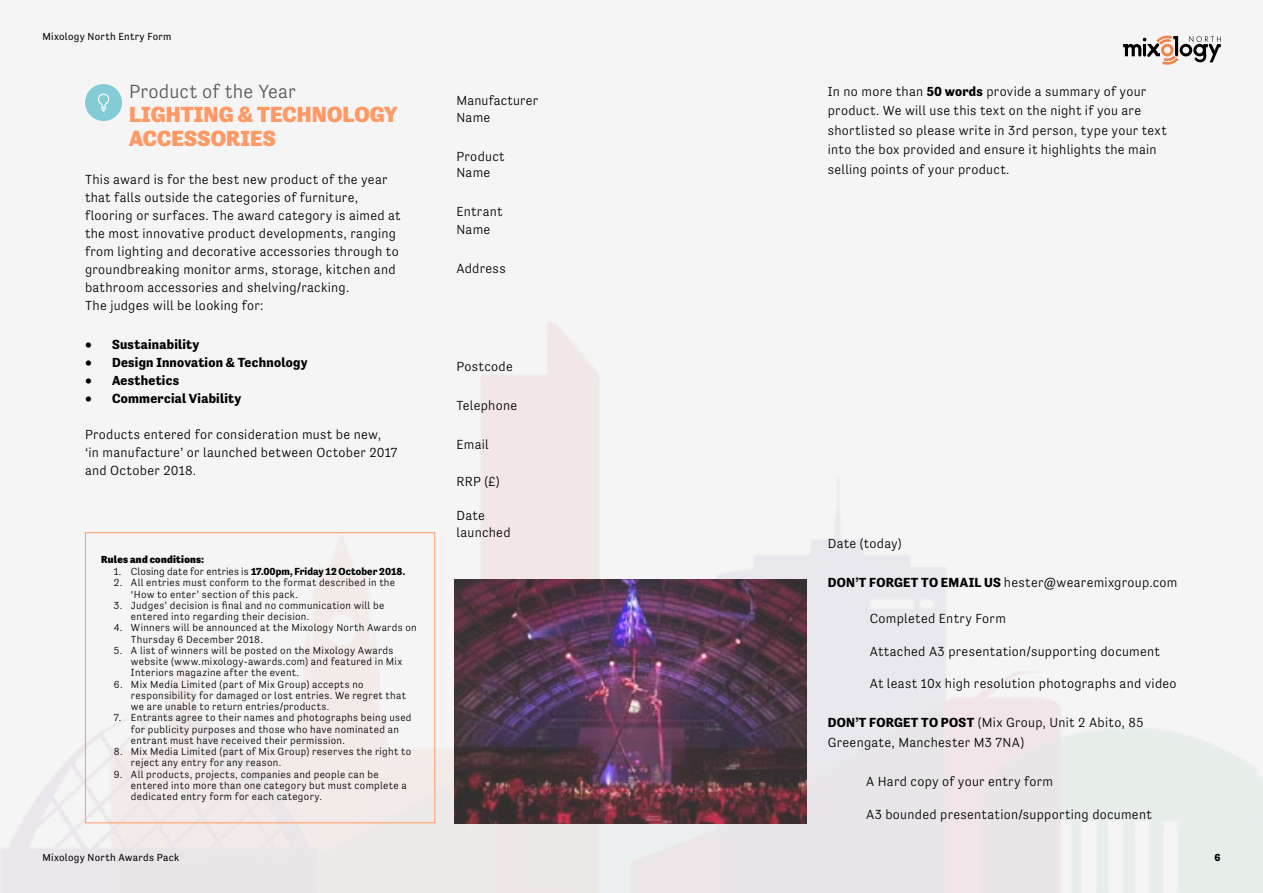
<style>
.page{position:relative;width:1263px;height:893px;background:#fff}
.page>*{position:absolute;margin:0;border:0;box-sizing:border-box;transform-origin:0 0}
.t1{font:900 22.5px/24px "Tenso";letter-spacing:.01em;color:#f96}
.t2{font:300 19.5px "Tenso";letter-spacing:.005em;color:#575756}
.t3{font:300 13.5px/18px "Tenso";letter-spacing:.02em;color:#000}
.t4{font:700 13.5px "Tenso";letter-spacing:.02em;color:#000}
.t5{font:300 10.5px/11.2px "Tenso";letter-spacing:.03em;color:#000}
.t6{font:700 10.5px "Tenso";letter-spacing:.005em;color:#000}
.t7{font:10.5px "Tenso";letter-spacing:.03em;color:#000}
.t8{font:900 10.5px "Tenso";letter-spacing:.025em;color:#000}
.s1{font-weight:300}
.s2{font-weight:700}
</style>
<div class="page">
<div style="left:0;top:0;width:1263px;height:893px;background:linear-gradient(to right,#f5f2f2,#f3f2f2)"></div>
<svg style="left:1123px;top:36px;width:98px;height:29px"></svg>
<div style="left:85px;top:84px;width:37px;height:37px;background:#84ccd5;border-radius:50%"></div>
<svg style="left:98px;top:94px;width:11px;height:17px"></svg>
<img style="left:455px;top:579px;width:351px;height:244px">
<div style="left:85px;top:532px;width:350px;height:291px;border:1px solid #f96"></div>
<p class="t7" style="left:43px;top:31px;width:131px">Mixology North Entry Form</p>
<h2 class="t2" style="left:129px;top:80px;width:168px">Product of the Year</h2>
<h1 class="t1" style="left:129px;top:102px;width:270px">LIGHTING &amp; TECHNOLOGY<br>ACCESSORIES</h1>
<p class="t3" style="left:456px;top:93px;width:83px;line-height:16.5px">Manufacturer<br>Name</p>
<p class="t3" style="left:456px;top:148px;width:50px;line-height:16.5px">Product<br>Name</p>
<p class="t3" style="left:456px;top:203px;width:48px">Entrant<br>Name</p>
<p class="t3" style="left:456px;top:260px;width:51px">Address</p>
<p class="t3" style="left:85px;top:170px;width:317px">This award is for the best new product of the year that falls outside the categories of furniture, flooring or surfaces. The award category is aimed at the most innovative product developments, ranging from lighting and decorative accessories through to groundbreaking monitor arms, storage, kitchen and bathroom accessories and shelving/racking.<br>The judges will be looking for:</p>
<p class="t4" style="left:85px;top:337px;width:116px">• Sustainability</p>
<p class="t4" style="left:85px;top:355px;width:224px">• Design Innovation &amp; Technology</p>
<p class="t4" style="left:85px;top:373px;width:96px">• Aesthetics</p>
<p class="t4" style="left:85px;top:391px;width:158px">• Commercial Viability</p>
<p class="t3" style="left:85px;top:425px;width:314px">Products entered for consideration must be new, ‘in manufacture’ or launched between October 2017 and October 2018.</p>
<p class="t3" style="left:456px;top:357px;width:58px">Postcode</p>
<p class="t3" style="left:456px;top:396px;width:62px">Telephone</p>
<p class="t3" style="left:456px;top:435px;width:34px">Email</p>
<p class="t3" style="left:456px;top:472px;width:45px">RRP (£)</p>
<p class="t3" style="left:456px;top:507px;width:56px;line-height:16.5px">Date launched</p>
<p class="t8" style="left:101px;top:554px;width:104px">Rules and conditions:</p>
<p class="t6" style="left:114px;top:566px;width:293px"><span class="s1">1. Closing date for entries is</span> 17.00pm, Friday 12 October 2018.</p>
<p class="t5" style="left:131px;top:577px;width:266px;text-indent:-17px">2. All entries must conform to the format described in the ‘How to enter’ section of this pack.</p>
<p class="t5" style="left:131px;top:600px;width:255px;text-indent:-17px">3. Judges’ decision is final and no communication will be entered into regarding their decision.</p>
<p class="t5" style="left:131px;top:622px;width:287px;text-indent:-17px">4. Winners will be announced at the Mixology North Awards on<br>Thursday 6 December 2018.</p>
<p class="t5" style="left:131px;top:645px;width:273px;text-indent:-17px">5. A list of winners will be posted on the Mixology Awards website (www.mixology-awards.com) and featured in Mix<br>Interiors magazine after the event.</p>
<p class="t5" style="left:131px;top:678px;width:276px;text-indent:-17px">6. Mix Media Limited (part of Mix Group) accepts no responsibility for damaged or lost entries. We regret that we are unable to return entries/products.</p>
<p class="t5" style="left:131px;top:712px;width:282px;text-indent:-17px">7. Entrants agree to their names and photographs being used for publicity purposes and those who have nominated an entrant must have received their permission.</p>
<p class="t5" style="left:131px;top:746px;width:282px;text-indent:-17px">8. Mix Media Limited (part of Mix Group) reserves the right to reject any entry for any reason.</p>
<p class="t5" style="left:131px;top:768px;width:277px;text-indent:-17px">9. All products, projects, companies and people can be entered into more than one category but must complete a dedicated entry form for each category.</p>
<p class="t3" style="left:828px;top:81px;width:341px;line-height:19.5px">In no more than <span class="s2">50 words</span> provide a summary of your product. We will use this text on the night if you are shortlisted so please write in 3rd person, type your text into the box provided and ensure it highlights the main selling points of your product.</p>
<p class="t3" style="left:828px;top:534px;width:75px">Date (today)</p>
<p class="t3" style="left:828px;top:573px;width:351px"><span class="s2">DON’T FORGET TO EMAIL US</span> hester@wearemixgroup.com</p>
<p class="t3" style="left:870px;top:609px;width:138px">Completed Entry Form</p>
<p class="t3" style="left:870px;top:642px;width:292px">Attached A3 presentation/supporting document</p>
<p class="t3" style="left:870px;top:674px;width:308px">At least 10x high resolution photographs and video</p>
<p class="t3" style="left:828px;top:713px;width:317px;line-height:19.5px"><span class="s2">DON’T FORGET TO POST</span> (Mix Group, Unit 2 Abito, 85<br>Greengate, Manchester M3 7NA)</p>
<p class="t3" style="left:866px;top:772px;width:189px">A Hard copy of your entry form</p>
<p class="t3" style="left:866px;top:805px;width:287px">A3 bounded presentation/supporting document</p>
<p class="t7" style="left:43px;top:851px;width:138px">Mixology North Awards Pack</p>
<p class="t6" style="left:1214px;top:851px;width:8px">6</p>
</div>
